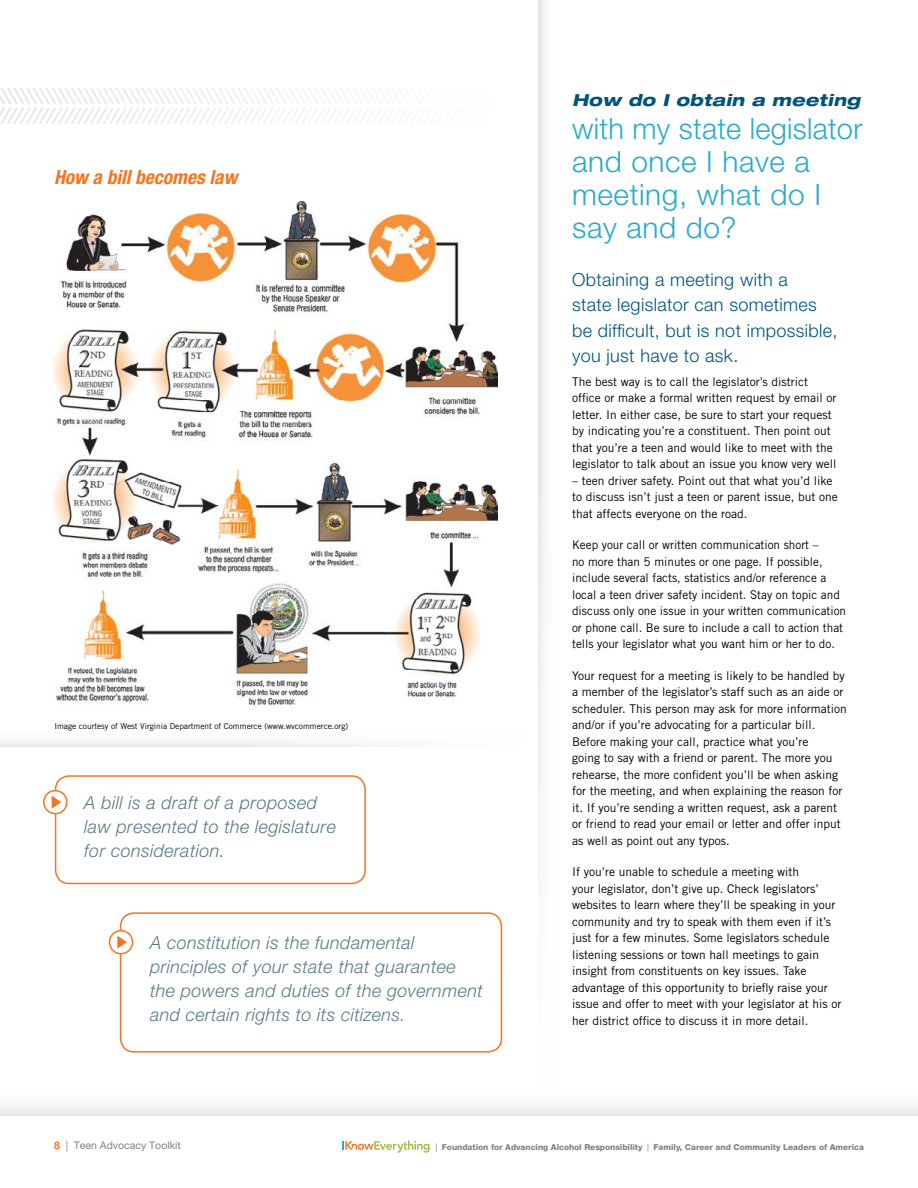
<style>
.page{position:relative;width:918px;height:1188px;background:#fff}
.page>*{position:absolute;margin:0;border:0;box-sizing:border-box;transform-origin:0 0}
.t1{font:300 29.25px/33px "Helvetica Neue LT Pro";letter-spacing:.02em;color:#29aacb}
.t2{font:italic 700 condensed 19.5px "Helvetica Neue LT Pro";color:#f47521}
.t3{font:italic 300 18px/24px "Helvetica Neue LT Pro";letter-spacing:.02em;color:#597b85}
.t4{font:300 18px/25.5px "Helvetica Neue LT Pro";letter-spacing:.02em;color:#00547c}
.t5{font:italic 800 expanded 16.5px "Helvetica Neue LT Pro";letter-spacing:.02em;color:#00547c}
.t6{font:12px/16.5px "Trade Gothic LT Std";color:#000}
.t7{font:10.5px "Helvetica Neue LT Pro";color:#808285}
.t8{font:800 8.25px "Helvetica Neue LT Pro";color:#808285}
.t9{font:8.25px "Trade Gothic LT Std";color:#000}
.s1{font-weight:700;color:#f47521}
.s2{font-weight:400}
</style>
<div class="page">
<svg style="left:0;top:88px;width:319px;height:36px"></svg>
<div style="left:55px;top:775px;width:311px;height:109px;border:2px solid #f47521;border-radius:14px"></div>
<div style="left:120px;top:912px;width:382px;height:141px;border:2px solid #f47521;border-radius:14px"></div>
<svg style="left:342px;top:1141px;width:88px;height:12px"></svg>
<svg style="left:44px;top:791px;width:23px;height:23px"></svg>
<div style="left:43px;top:790px;width:25px;height:24px;border:2px solid #f47521;border-radius:50%"></div>
<div style="left:110px;top:931px;width:23px;height:23px;background:#fff;border-radius:50%"></div>
<div style="left:109px;top:930px;width:24px;height:24px;border:2px solid #f47521;border-radius:50%"></div>
<svg style="left:52px;top:796px;width:9px;height:13px"></svg>
<svg style="left:117px;top:936px;width:10px;height:13px"></svg>
<img style="left:53px;top:201px;width:444px;height:503px">
<h2 class="t2" style="left:54px;top:166px;width:185px">How a bill becomes law</h2>
<p class="t9" style="left:54px;top:721px;width:295px">Image courtesy of West Virginia Department of Commerce (www.wvcommerce.org)</p>
<h3 class="t3" style="left:84px;top:791px;width:253px">A bill is a draft of a proposed law presented to the legislature for consideration.</h3>
<h3 class="t3" style="left:150px;top:930px;width:334px">A constitution is the fundamental principles of your state that guarantee the powers and duties of the government and certain rights to its citizens.</h3>
<h3 class="t5" style="left:572px;top:89px;width:290px">How do I obtain a meeting</h3>
<h1 class="t1" style="left:572px;top:111px;width:292px">with my state legislator and once I have a meeting, what do I say and do?</h1>
<h3 class="t4" style="left:572px;top:266px;width:267px">Obtaining a meeting with a<br>state legislator can sometimes be difficult, but is not impossible, you just have to ask.</h3>
<p class="t6" style="left:572px;top:373px;width:266px">The best way is to call the legislator’s district office or make a formal written request by email or letter. In either case, be sure to start your request by indicating you’re a constituent. Then point out that you’re a teen and would like to meet with the legislator to talk about an issue you know very well</p>
<p class="t6" style="left:572px;top:472px;width:267px">– teen driver safety. Point out that what you’d like to discuss isn’t just a teen or parent issue, but one that affects everyone on the road.</p>
<p class="t6" style="left:572px;top:536px;width:276px">Keep your call or written communication short –<br>no more than 5 minutes or one page. If possible, include several facts, statistics and/or reference a local a teen driver safety incident. Stay on topic and discuss only one issue in your written communication or phone call. Be sure to include a call to action that tells your legislator what you want him or her to do.</p>
<p class="t6" style="left:572px;top:667px;width:276px">Your request for a meeting is likely to be handled by a member of the legislator’s staff such as an aide or scheduler. This person may ask for more information and/or if you’re advocating for a particular bill.<br>Before making your call, practice what you’re<br>going to say with a friend or parent. The more you rehearse, the more confident you’ll be when asking for the meeting, and when explaining the reason for it. If you’re sending a written request, ask a parent or friend to read your email or letter and offer input as well as point out any typos.</p>
<p class="t6" style="left:572px;top:863px;width:271px">If you’re unable to schedule a meeting with<br>your legislator, don’t give up. Check legislators’ websites to learn where they’ll be speaking in your community and try to speak with them even if it’s just for a few minutes. Some legislators schedule listening sessions or town hall meetings to gain insight from constituents on key issues. Take advantage of this opportunity to briefly raise your issue and offer to meet with your legislator at his or her district office to discuss it in more detail.</p>
<p class="t7" style="left:54px;top:1139px;width:128px"><span class="s1">8</span> | Teen Advocacy Toolkit</p>
<p class="t8" style="left:436px;top:1142px;width:430px"><span class="s2">|</span> Foundation for Advancing Alcohol Responsibility <span class="s2">|</span> Family, Career and Community Leaders of America</p>
</div>
